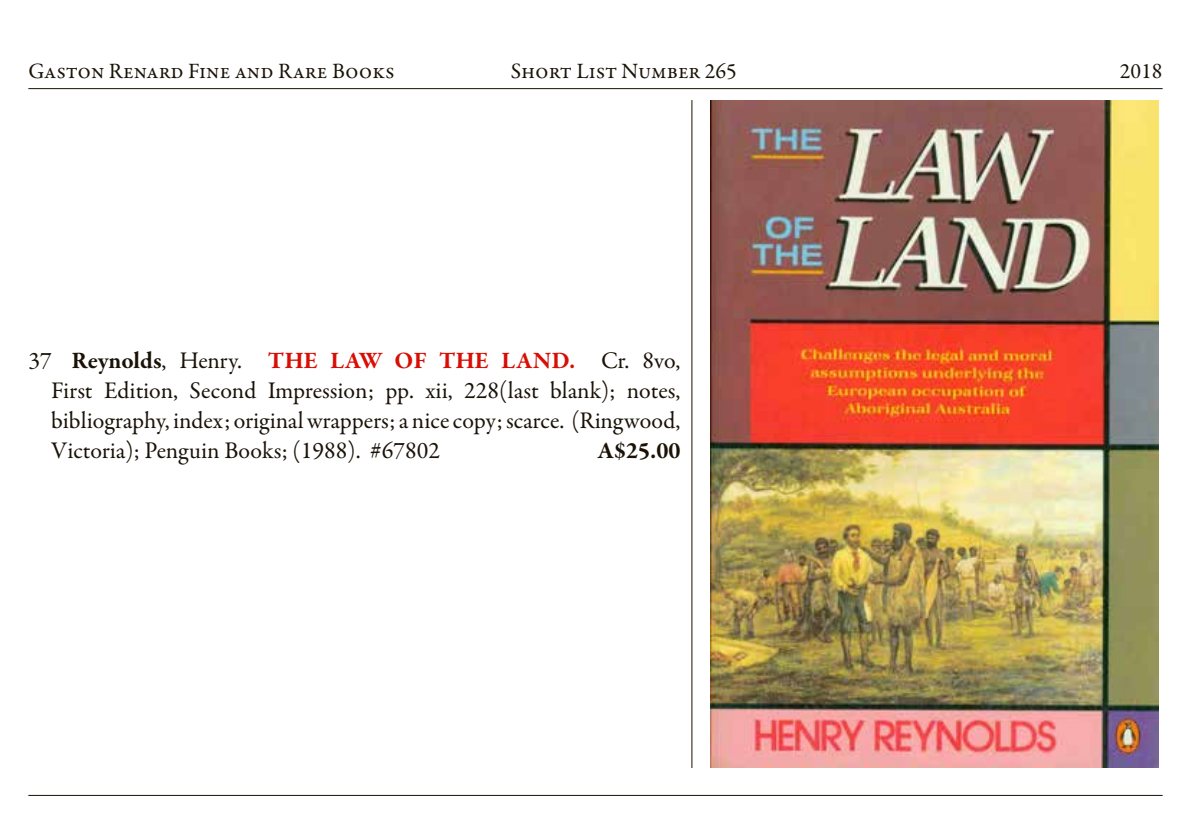
<style>
.page{position:relative;width:1191px;height:840px;background:#fff}
.page>*{position:absolute;margin:0;border:0;box-sizing:border-box;transform-origin:0 0}
.t1{font:24px/30px "Garamond Premr Pro";color:#1a1207;text-align:justify}
.t2{font:700 24px "Garamond Premr Pro";color:#1a1207}
.t3{font:22px "Garamond Premr Pro";color:#1a1207}
.s1{font-weight:700}
.s2{font-weight:700;color:#d80e04}
</style>
<div class="page">
<hr style="left:28px;top:88px;width:1134px;height:1px;background:#1a1207">
<hr style="left:28px;top:794px;width:1134px;height:1px;background:#1a1207">
<hr style="left:691px;top:100px;width:1px;height:667px;background:#1a1207">
<img style="left:710px;top:100px;width:448px;height:667px">
<p class="t3" style="left:28px;top:57px;width:368px">Gaston Renard Fine and Rare Books</p>
<p class="t3" style="left:511px;top:57px;width:228px">Short List Number 265</p>
<p class="t3" style="left:1119px;top:57px;width:44px">2018</p>
<p class="t1" style="left:51px;top:345px;width:631px;text-indent:-23px">37 <span class="s1">Reynolds</span>, Henry. <span class="s2">THE LAW OF THE LAND.</span> Cr. 8vo, First Edition, Second Impression; pp. xii, 228(last blank); notes, bibliography, index; original wrappers; a nice copy; scarce. (Ringwood, Victoria); Penguin Books; (1988). #67802</p>
<p class="t2" style="left:598px;top:435px;width:84px">A$25.00</p>
</div>
